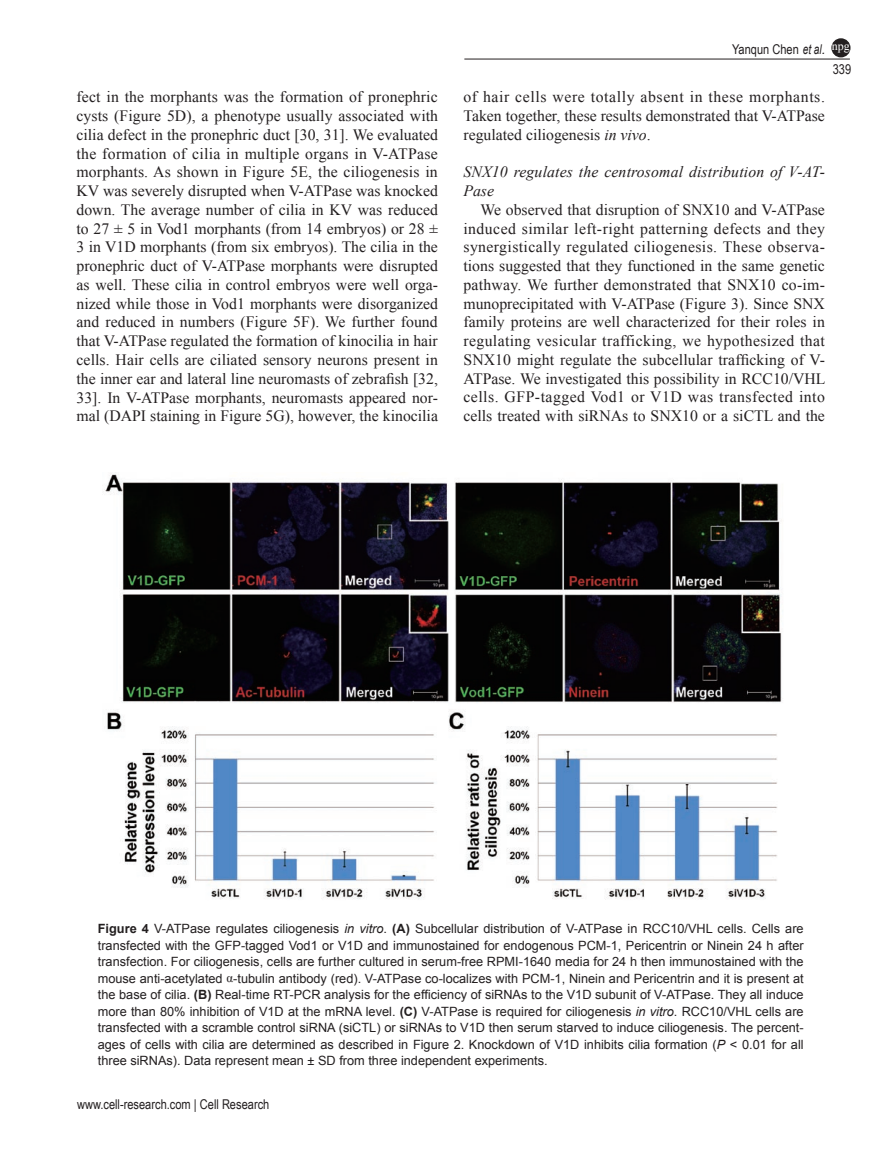
<style>
.page{position:relative;width:893px;height:1170px;background:#fff}
.page>*{position:absolute;margin:0;border:0;box-sizing:border-box;transform-origin:0 0}
.t1{font:15.75px/18.8px "Times New Roman";color:#231f20;text-align:justify}
.t2{font:italic 15.75px/18.8px "Times New Roman";letter-spacing:.01em;color:#231f20}
.t3{font:13.5px "Arial Narrow";color:#231f20}
.t4{font:12.75px/16.5px "Arial";color:#231f20;text-align:justify}
.t5{font:12px "Times New Roman";color:#fff}
.s1{font-family:"Arial";font-style:italic}
.s2{font-style:italic}
.s3{font-weight:700}
.s4{font-family:"Times New Roman"}
</style>
<div class="page">
<hr style="left:464px;top:59px;width:386px;height:1px;background:#231f20">
<div style="left:832px;top:39px;width:18px;height:18px;background:#231f20;border-radius:50%"></div>
<div style="left:831px;top:38px;width:19px;height:19px;border:2px solid #231f20;border-radius:50%"></div>
<img style="left:104px;top:473px;width:678px;height:427px">
<p class="t3" style="left:732px;top:40px;width:95px">Yanqun Chen <span class="s1">et al.</span></p>
<p class="t5" style="left:832px;top:38px;width:19px">npg</p>
<p class="t3" style="left:833px;top:59px;width:20px">339</p>
<p class="t1" style="left:77px;top:88px;width:363px">fect in the morphants was the formation of pronephric cysts (Figure 5D), a phenotype usually associated with cilia defect in the pronephric duct [30, 31]. We evaluated the formation of cilia in multiple organs in V-ATPase morphants. As shown in Figure 5E, the ciliogenesis in KV was severely disrupted when V-ATPase was knocked down. The average number of cilia in KV was reduced to 27 ± 5 in Vod1 morphants (from 14 embryos) or 28 ± 3 in V1D morphants (from six embryos). The cilia in the pronephric duct of V-ATPase morphants were disrupted as well. These cilia in control embryos were well orga&shy;nized while those in Vod1 morphants were disorganized and reduced in numbers (Figure 5F). We further found that V-ATPase regulated the formation of kinocilia in hair cells. Hair cells are ciliated sensory neurons present in the inner ear and lateral line neuromasts of zebrafish [32, 33]. In V-ATPase morphants, neuromasts appeared nor&shy;mal (DAPI staining in Figure 5G), however, the kinocilia</p>
<p class="t1" style="left:463px;top:87px;width:363px">of hair cells were totally absent in these morphants.<br>Taken together, these results demonstrated that V-ATPase regulated ciliogenesis <span class="s2">in vivo</span>.</p>
<p class="t2" style="left:463px;top:162px;width:363px">SNX10 regulates the centrosomal distribution of V-AT-<br>Pase</p>
<p class="t1" style="left:463px;top:200px;width:363px;text-indent:17px">We observed that disruption of SNX10 and V-ATPase induced similar left-right patterning defects and they synergistically regulated ciliogenesis. These observa&shy;tions suggested that they functioned in the same genetic pathway. We further demonstrated that SNX10 co-im&shy;munoprecipitated with V-ATPase (Figure 3). Since SNX family proteins are well characterized for their roles in regulating vesicular trafficking, we hypothesized that SNX10 might regulate the subcellular trafficking of V-ATPase. We investigated this possibility in RCC10/VHL cells. GFP-tagged Vod1 or V1D was transfected into cells treated with siRNAs to SNX10 or a siCTL and the</p>
<p class="t4" style="left:98px;top:920px;width:707px"><span class="s3">Figure 4</span> V-ATPase regulates ciliogenesis <span class="s2">in vitro</span>. <span class="s3">(A)</span> Subcellular distribution of V-ATPase in RCC10/VHL cells. Cells are transfected with the GFP-tagged Vod1 or V1D and immunostained for endogenous PCM-1, Pericentrin or Ninein 24 h after transfection. For ciliogenesis, cells are further cultured in serum-free RPMI-1640 media for 24 h then immunostained with the mouse anti-acetylated <span class="s4">α</span>-tubulin antibody (red). V-ATPase co-localizes with PCM-1, Ninein and Pericentrin and it is present at the base of cilia. <span class="s3">(B)</span> Real-time RT-PCR analysis for the efficiency of siRNAs to the V1D subunit of V-ATPase. They all induce more than 80% inhibition of V1D at the mRNA level. <span class="s3">(C)</span> V-ATPase is required for ciliogenesis <span class="s2">in vitro</span>. RCC10/VHL cells are transfected with a scramble control siRNA (siCTL) or siRNAs to V1D then serum starved to induce ciliogenesis. The percent&shy;ages of cells with cilia are determined as described in Figure 2. Knockdown of V1D inhibits cilia formation (<span class="s2">P</span> &lt; 0.01 for all three siRNAs). Data represent mean ± SD from three independent experiments.</p>
<p class="t3" style="left:77px;top:1094px;width:194px">www.cell-research.com | Cell Research</p>
</div>
